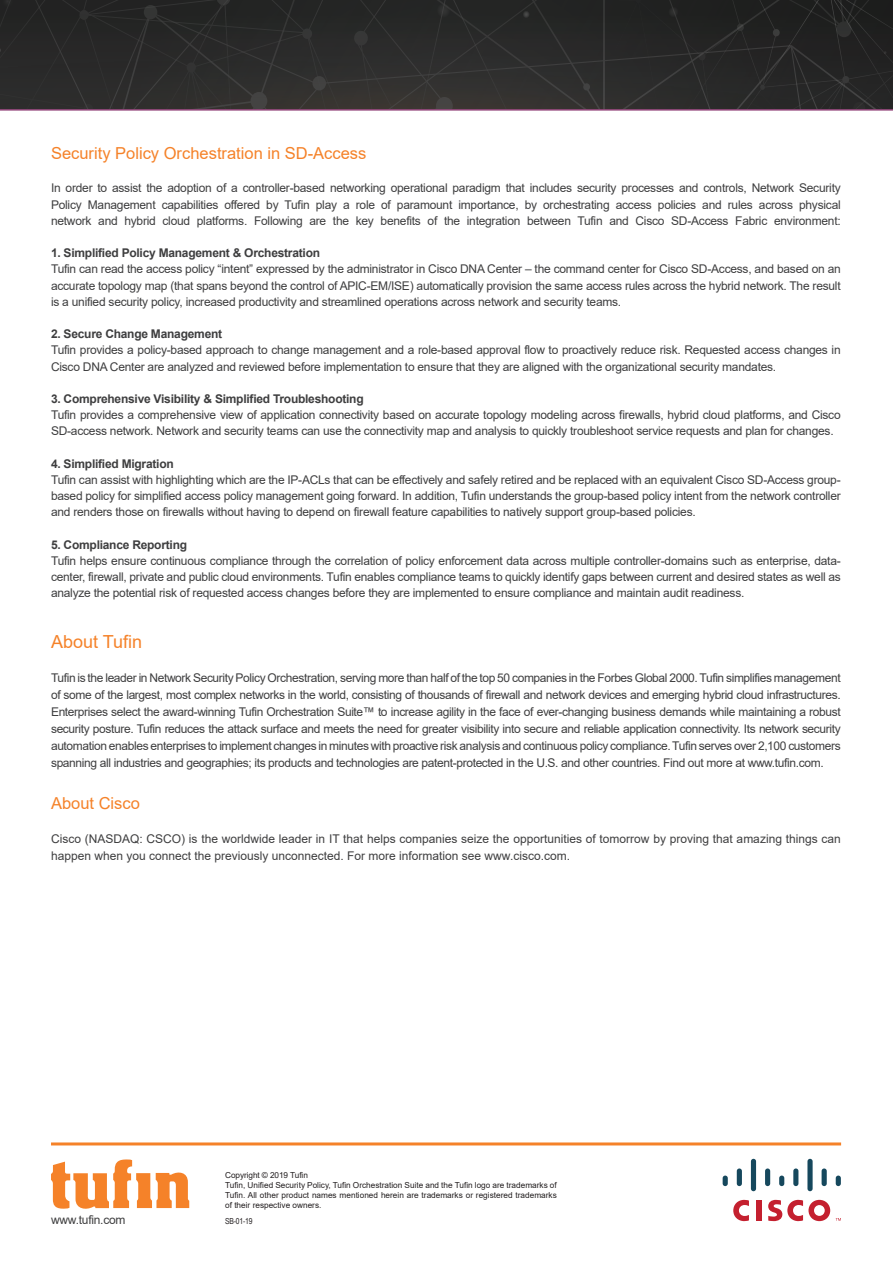
<style>
.page{position:relative;width:893px;height:1263px;background:#fff}
.page>*{position:absolute;margin:0;border:0;box-sizing:border-box;transform-origin:0 0}
.t1{font:18px "Arial";color:#f58229}
.t2{font:16.5px "Arial";color:#f58229}
.t3{font:12px/16.2px "Arial";letter-spacing:-.02em;color:#3e3e3f;text-align:justify}
.t4{font:12px/17px "Arial";color:#3e3e3f}
.t5{font:700 12px "Arial";letter-spacing:-.02em;color:#3e3e3f}
.t6{font:8.25px/9.9px "Arial";color:#231f20}
.t7{font:8.25px "Arial Narrow";color:#231f20}
</style>
<div class="page">
<hr style="left:51px;top:1142px;width:790px;height:3px;background:#f58229">
<svg style="left:51px;top:1159px;width:138px;height:50px"></svg>
<svg style="left:733px;top:1200px;width:16px;height:21px"></svg>
<svg style="left:768px;top:1200px;width:62px;height:21px"></svg>
<div style="left:723px;top:1175px;width:5px;height:11px;background:#16485d;border-radius:3px"></div>
<div style="left:737px;top:1168px;width:5px;height:18px;background:#16485d;border-radius:3px"></div>
<div style="left:751px;top:1159px;width:5px;height:32px;background:#16485d;border-radius:3px"></div>
<div style="left:765px;top:1168px;width:5px;height:18px;background:#16485d;border-radius:3px"></div>
<div style="left:779px;top:1175px;width:5px;height:11px;background:#16485d;border-radius:3px"></div>
<div style="left:793px;top:1168px;width:5px;height:18px;background:#16485d;border-radius:3px"></div>
<div style="left:807px;top:1159px;width:6px;height:32px;background:#16485d;border-radius:3px"></div>
<div style="left:822px;top:1168px;width:5px;height:18px;background:#16485d;border-radius:3px"></div>
<div style="left:836px;top:1175px;width:5px;height:11px;background:#16485d;border-radius:3px"></div>
<svg style="left:836px;top:1218px;width:5px;height:3px"></svg>
<div style="left:756px;top:1200px;width:5px;height:21px;background:#c4202f"></div>
<svg style="left:0;top:0;width:893px;height:111px;background:#2b2a2a"></svg>
<h2 class="t2" style="left:51px;top:142px;width:317px">Security Policy Orchestration in SD-Access</h2>
<p class="t3" style="left:51px;top:180px;width:791px">In order to assist the adoption of a controller-based networking operational paradigm that includes security processes and controls, Network Security Policy Management capabilities offered by Tufin play a role of paramount importance, by orchestrating access policies and rules across physical network and hybrid cloud platforms. Following are the key benefits of the integration between Tufin and Cisco SD-Access Fabric environment:</p>
<p class="t5" style="left:51px;top:245px;width:271px">1. Simplified Policy Management &amp; Orchestration</p>
<p class="t3" style="left:51px;top:261px;width:791px">Tufin can read the access policy “intent” expressed by the administrator in Cisco DNA Center – the command center for Cisco SD-Access, and based on an accurate topology map (that spans beyond the control of APIC-EM/ISE) automatically provision the same access rules across the hybrid network. The result is a unified security policy, increased productivity and streamlined operations across network and security teams.</p>
<p class="t5" style="left:51px;top:326px;width:173px">2. Secure Change Management</p>
<p class="t3" style="left:51px;top:342px;width:791px">Tufin provides a policy-based approach to change management and a role-based approval flow to proactively reduce risk. Requested access changes in<br>Cisco DNA Center are analyzed and reviewed before implementation to ensure that they are aligned with the organizational security mandates.</p>
<p class="t5" style="left:51px;top:390px;width:314px">3. Comprehensive Visibility &amp; Simplified Troubleshooting</p>
<p class="t3" style="left:51px;top:407px;width:791px">Tufin provides a comprehensive view of application connectivity based on accurate topology modeling across firewalls, hybrid cloud platforms, and Cisco<br>SD-access network. Network and security teams can use the connectivity map and analysis to quickly troubleshoot service requests and plan for changes.</p>
<p class="t5" style="left:51px;top:455px;width:124px">4. Simplified Migration</p>
<p class="t3" style="left:51px;top:472px;width:791px">Tufin can assist with highlighting which are the IP-ACLs that can be effectively and safely retired and be replaced with an equivalent Cisco SD-Access group&shy;based policy for simplified access policy management going forward. In addition, Tufin understands the group-based policy intent from the network controller and renders those on firewalls without having to depend on firewall feature capabilities to natively support group-based policies.</p>
<p class="t5" style="left:51px;top:536px;width:138px">5. Compliance Reporting</p>
<p class="t3" style="left:51px;top:553px;width:791px">Tufin helps ensure continuous compliance through the correlation of policy enforcement data across multiple controller-domains such as enterprise, data&shy;center, firewall, private and public cloud environments. Tufin enables compliance teams to quickly identify gaps between current and desired states as well as analyze the potential risk of requested access changes before they are implemented to ensure compliance and maintain audit readiness.</p>
<h1 class="t1" style="left:51px;top:629px;width:93px">About Tufin</h1>
<p class="t3" style="left:51px;top:669px;width:791px;line-height:17px">Tufin is the leader in Network Security Policy Orchestration, serving more than half of the top 50 companies in the Forbes Global 2000. Tufin simplifies management of some of the largest, most complex networks in the world, consisting of thousands of firewall and network devices and emerging hybrid cloud infrastructures.<br>Enterprises select the award-winning Tufin Orchestration Suite™ to increase agility in the face of ever-changing business demands while maintaining a robust security posture. Tufin reduces the attack surface and meets the need for greater visibility into secure and reliable application connectivity. Its network security automation enables enterprises to implement changes in minutes with proactive risk analysis and continuous policy compliance. Tufin serves over 2,100 customers spanning all industries and geographies; its products and technologies are patent-protected in the U.S. and other countries. Find out more at www.tufin.com.</p>
<h2 class="t2" style="left:51px;top:792px;width:90px">About Cisco</h2>
<p class="t4" style="left:51px;top:830px;width:791px">Cisco (NASDAQ: CSCO) is the worldwide leader in IT that helps companies seize the opportunities of tomorrow by proving that amazing things can happen when you connect the previously unconnected. For more information see www.cisco.com.</p>
<p class="t3" style="left:51px;top:1211px;width:76px">www.tufin.com</p>
<p class="t6" style="left:225px;top:1170px;width:333px">Copyright © 2019 Tufin<br>Tufin, Unified Security Policy, Tufin Orchestration Suite and the Tufin logo are trademarks of Tufin. All other product names mentioned herein are trademarks or registered trademarks of their respective owners.</p>
<p class="t7" style="left:225px;top:1215px;width:29px">SB-01-19</p>
</div>
